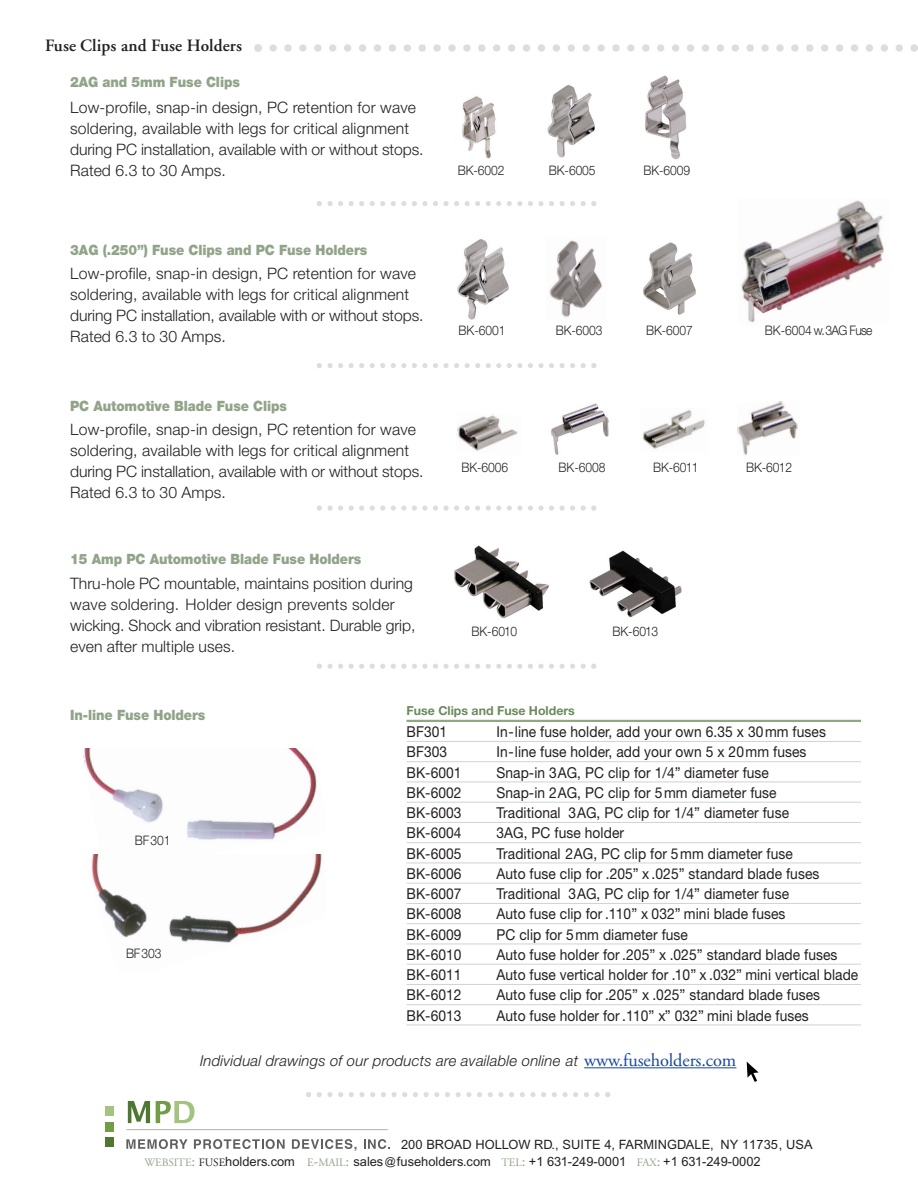
<style>
.page{position:relative;width:918px;height:1188px;background:#fff}
.page>*{position:absolute;margin:0;border:0;box-sizing:border-box;transform-origin:0 0}
.t1{font:600 17.25px "Adobe Garamond";letter-spacing:.005em;color:#231f20}
.t2{font:300 15.75px/21px "Helvetica Neue";letter-spacing:.005em;color:#231f20}
.t3{font:15px "Helvetica Neue";letter-spacing:.005em;color:#231f20;scale:.92 1}
.t4{font:italic 300 15px "Helvetica Neue";letter-spacing:.01em;color:#231f20}
.t5{font:900 14.25px "Helvetica Neue";letter-spacing:-.005em;color:#91a489;scale:.92 1}
.t6{font:300 13.2px "Helvetica Neue";letter-spacing:-.005em;color:#231f20;scale:.92 1}
.t7{font:300 13.2px "Helvetica Neue";letter-spacing:-.045em;color:#231f20;scale:.92 1}
.t8{font:12.9px/17.5px "Arial SFMT";color:#231f20}
.t9{font:700 12.3px "Helvetica Neue";color:#6a8a5b}
.s1{font-family:"Adobe Garamond";font-weight:400;font-style:normal;font-size:18.3px;color:#18469d}
.s2{font-family:"Adobe Garamond";font-size:11.25px;color:#91a489}
.s3{font-family:"Adobe Garamond";font-size:15.15px;color:#91a489}
.s4{font-family:"Adobe Garamond";font-size:11.25px}
.s5{font-size:10.8px}
</style>
<div class="page">
<svg style="left:128px;top:1101px;width:22px;height:22px"></svg>
<svg style="left:156px;top:1101px;width:39px;height:22px"></svg>
<hr style="left:126px;top:1129px;width:262px;height:1px;background:#b3b2b0">
<svg style="left:126px;top:1139px;width:61px;height:10px"></svg>
<svg style="left:194px;top:1139px;width:91px;height:10px"></svg>
<svg style="left:292px;top:1139px;width:64px;height:12px"></svg>
<svg style="left:364px;top:1139px;width:26px;height:10px"></svg>
<div style="left:105px;top:1137px;width:8px;height:10px;background:#4f7732"></div>
<div style="left:105px;top:1122px;width:8px;height:9px;background:#719d49"></div>
<div style="left:105px;top:1106px;width:8px;height:9px;background:#a3c481"></div>
<svg style="left:306px;top:1092px;width:304px;height:5px"></svg>
<svg style="left:254px;top:44px;width:664px;height:8px"></svg>
<svg style="left:317px;top:363px;width:279px;height:5px"></svg>
<svg style="left:317px;top:201px;width:279px;height:5px"></svg>
<svg style="left:317px;top:505px;width:279px;height:6px"></svg>
<svg style="left:317px;top:664px;width:279px;height:5px"></svg>
<hr style="left:584px;top:1067px;width:152px;height:1px;background:#18469d">
<svg style="left:747px;top:1062px;width:12px;height:20px"></svg>
<img style="left:457px;top:414px;width:61px;height:37px">
<img style="left:643px;top:410px;width:62px;height:39px">
<img style="left:737px;top:402px;width:61px;height:53px">
<img style="left:589px;top:550px;width:93px;height:68px">
<img style="left:551px;top:403px;width:58px;height:52px">
<img style="left:454px;top:545px;width:95px;height:74px">
<img style="left:547px;top:85px;width:48px;height:73px">
<img style="left:643px;top:242px;width:53px;height:73px">
<img style="left:457px;top:239px;width:52px;height:81px">
<img style="left:462px;top:96px;width:34px;height:63px">
<img style="left:549px;top:240px;width:54px;height:77px">
<img style="left:741px;top:200px;width:143px;height:122px">
<img style="left:645px;top:75px;width:42px;height:85px">
<img style="left:83px;top:748px;width:239px;height:107px">
<img style="left:91px;top:855px;width:231px;height:88px">
<hr style="left:406px;top:720px;width:455px;height:2px;background:#91a782">
<hr style="left:406px;top:741px;width:455px;height:1px;background:#d1d2d4">
<hr style="left:406px;top:761px;width:455px;height:1px;background:#d1d2d4">
<hr style="left:406px;top:782px;width:455px;height:1px;background:#d1d2d4">
<hr style="left:406px;top:802px;width:455px;height:1px;background:#d1d2d4">
<hr style="left:406px;top:822px;width:455px;height:1px;background:#d1d2d4">
<hr style="left:406px;top:842px;width:455px;height:1px;background:#d1d2d4">
<hr style="left:406px;top:863px;width:455px;height:1px;background:#d1d2d4">
<hr style="left:406px;top:883px;width:455px;height:1px;background:#d1d2d4">
<hr style="left:406px;top:903px;width:455px;height:1px;background:#d1d2d4">
<hr style="left:406px;top:923px;width:455px;height:1px;background:#d1d2d4">
<hr style="left:406px;top:944px;width:455px;height:1px;background:#d1d2d4">
<hr style="left:406px;top:964px;width:455px;height:1px;background:#d1d2d4">
<hr style="left:406px;top:984px;width:455px;height:1px;background:#d1d2d4">
<hr style="left:406px;top:1004px;width:455px;height:1px;background:#d1d2d4">
<hr style="left:406px;top:1025px;width:455px;height:1px;background:#d1d2d4">
<p class="t1" style="left:45px;top:39px;width:198px">Fuse Clips and Fuse Holders</p>
<p class="t5" style="left:70px;top:76px;width:186px">2AG and 5mm Fuse Clips</p>
<p class="t2" style="left:70px;top:98px;width:355px">Low-profile, snap-in design, PC retention for wave soldering, available with legs for critical alignment during PC installation, available with or without stops.<br>Rated 6.3 to 30 Amps.</p>
<p class="t5" style="left:70px;top:244px;width:325px">3AG (.250”) Fuse Clips and PC Fuse Holders</p>
<p class="t2" style="left:70px;top:264px;width:355px">Low-profile, snap-in design, PC retention for wave soldering, available with legs for critical alignment during PC installation, available with or without stops.<br>Rated 6.3 to 30 Amps.</p>
<p class="t5" style="left:70px;top:400px;width:237px">PC Automotive Blade Fuse Clips</p>
<p class="t2" style="left:70px;top:421px;width:355px">Low-profile, snap-in design, PC retention for wave soldering, available with legs for critical alignment during PC installation, available with or without stops.<br>Rated 6.3 to 30 Amps.</p>
<p class="t5" style="left:70px;top:554px;width:318px">15 Amp PC Automotive Blade Fuse Holders</p>
<p class="t2" style="left:70px;top:575px;width:347px">Thru-hole PC mountable, maintains position during wave soldering. Holder design prevents solder wicking. Shock and vibration resistant. Durable grip, even after multiple uses.</p>
<p class="t6" style="left:458px;top:165px;width:52px">BK-6002</p>
<p class="t6" style="left:549px;top:165px;width:52px">BK-6005</p>
<p class="t6" style="left:643px;top:165px;width:52px">BK-6009</p>
<p class="t6" style="left:459px;top:326px;width:52px">BK-6001</p>
<p class="t6" style="left:556px;top:326px;width:52px">BK-6003</p>
<p class="t6" style="left:646px;top:326px;width:52px">BK-6007</p>
<p class="t7" style="left:765px;top:326px;width:118px">BK-6004 w.3AG Fuse</p>
<p class="t6" style="left:462px;top:463px;width:52px">BK-6006</p>
<p class="t6" style="left:559px;top:463px;width:52px">BK-6008</p>
<p class="t6" style="left:653px;top:463px;width:51px">BK-6011</p>
<p class="t6" style="left:746px;top:463px;width:52px">BK-6012</p>
<p class="t6" style="left:472px;top:626px;width:51px">BK-6010</p>
<p class="t6" style="left:613px;top:626px;width:51px">BK-6013</p>
<p class="t5" style="left:70px;top:709px;width:149px">In-line Fuse Holders</p>
<p class="t6" style="left:135px;top:835px;width:40px">BF301</p>
<p class="t6" style="left:126px;top:949px;width:40px">BF303</p>
<p class="t9" style="left:406px;top:703px;width:170px">Fuse Clips and Fuse Holders</p>
<p class="t3" style="left:406px;top:726px;width:46px">BF301</p>
<p class="t3" style="left:496px;top:726px;width:360px">In-line fuse holder, add your own 6.35 x 30mm fuses</p>
<p class="t3" style="left:406px;top:747px;width:46px">BF303</p>
<p class="t3" style="left:496px;top:747px;width:338px">In-line fuse holder, add your own 5 x 20mm fuses</p>
<p class="t3" style="left:406px;top:767px;width:61px">BK-6001</p>
<p class="t3" style="left:497px;top:767px;width:298px">Snap-in 3AG, PC clip for 1/4” diameter fuse</p>
<p class="t3" style="left:406px;top:787px;width:61px">BK-6002</p>
<p class="t3" style="left:497px;top:787px;width:306px">Snap-in 2AG, PC clip for 5mm diameter fuse</p>
<p class="t3" style="left:406px;top:807px;width:61px">BK-6003</p>
<p class="t3" style="left:497px;top:807px;width:320px">Traditional 3AG, PC clip for 1/4” diameter fuse</p>
<p class="t3" style="left:406px;top:828px;width:61px">BK-6004</p>
<p class="t3" style="left:497px;top:828px;width:140px">3AG, PC fuse holder</p>
<p class="t3" style="left:406px;top:848px;width:61px">BK-6005</p>
<p class="t3" style="left:497px;top:848px;width:324px">Traditional 2AG, PC clip for 5mm diameter fuse</p>
<p class="t3" style="left:406px;top:868px;width:61px">BK-6006</p>
<p class="t3" style="left:497px;top:868px;width:352px">Auto fuse clip for .205” x .025” standard blade fuses</p>
<p class="t3" style="left:406px;top:888px;width:61px">BK-6007</p>
<p class="t3" style="left:497px;top:888px;width:320px">Traditional 3AG, PC clip for 1/4” diameter fuse</p>
<p class="t3" style="left:406px;top:909px;width:61px">BK-6008</p>
<p class="t3" style="left:497px;top:909px;width:316px">Auto fuse clip for .110” x 032” mini blade fuses</p>
<p class="t3" style="left:406px;top:929px;width:61px">BK-6009</p>
<p class="t3" style="left:497px;top:929px;width:210px">PC clip for 5mm diameter fuse</p>
<p class="t3" style="left:406px;top:949px;width:61px">BK-6010</p>
<p class="t3" style="left:497px;top:949px;width:372px">Auto fuse holder for .205” x .025” standard blade fuses</p>
<p class="t3" style="left:406px;top:969px;width:61px">BK-6011</p>
<p class="t3" style="left:497px;top:969px;width:395px">Auto fuse vertical holder for .10” x .032” mini vertical blade</p>
<p class="t3" style="left:406px;top:990px;width:61px">BK-6012</p>
<p class="t3" style="left:497px;top:990px;width:353px">Auto fuse clip for .205” x .025” standard blade fuses</p>
<p class="t3" style="left:406px;top:1010px;width:61px">BK-6013</p>
<p class="t3" style="left:497px;top:1010px;width:341px">Auto fuse holder for .110” x” 032” mini blade fuses</p>
<p class="t4" style="left:200px;top:1052px;width:538px">Individual drawings of our products are available online at <span class="s1">www.fuseholders.com</span></p>
<p class="t8" style="left:144px;top:1136px;width:670px;text-indent:257px">200 BROAD HOLLOW RD., SUITE 4, FARMINGDALE, NY 11735, USA<br><span class="s2">WEBSITE</span><span class="s3">:</span> <span class="s4">FUSE</span>holders.com <span class="s2">E</span><span class="s3">-</span><span class="s2">MAIL</span><span class="s3">:</span> sales<span class="s5">@</span>fuseholders.com <span class="s2">TEL</span><span class="s3">:</span> +1 631-249-0001 <span class="s2">FAX</span><span class="s3">:</span> +1 631-249-0002</p>
</div>
